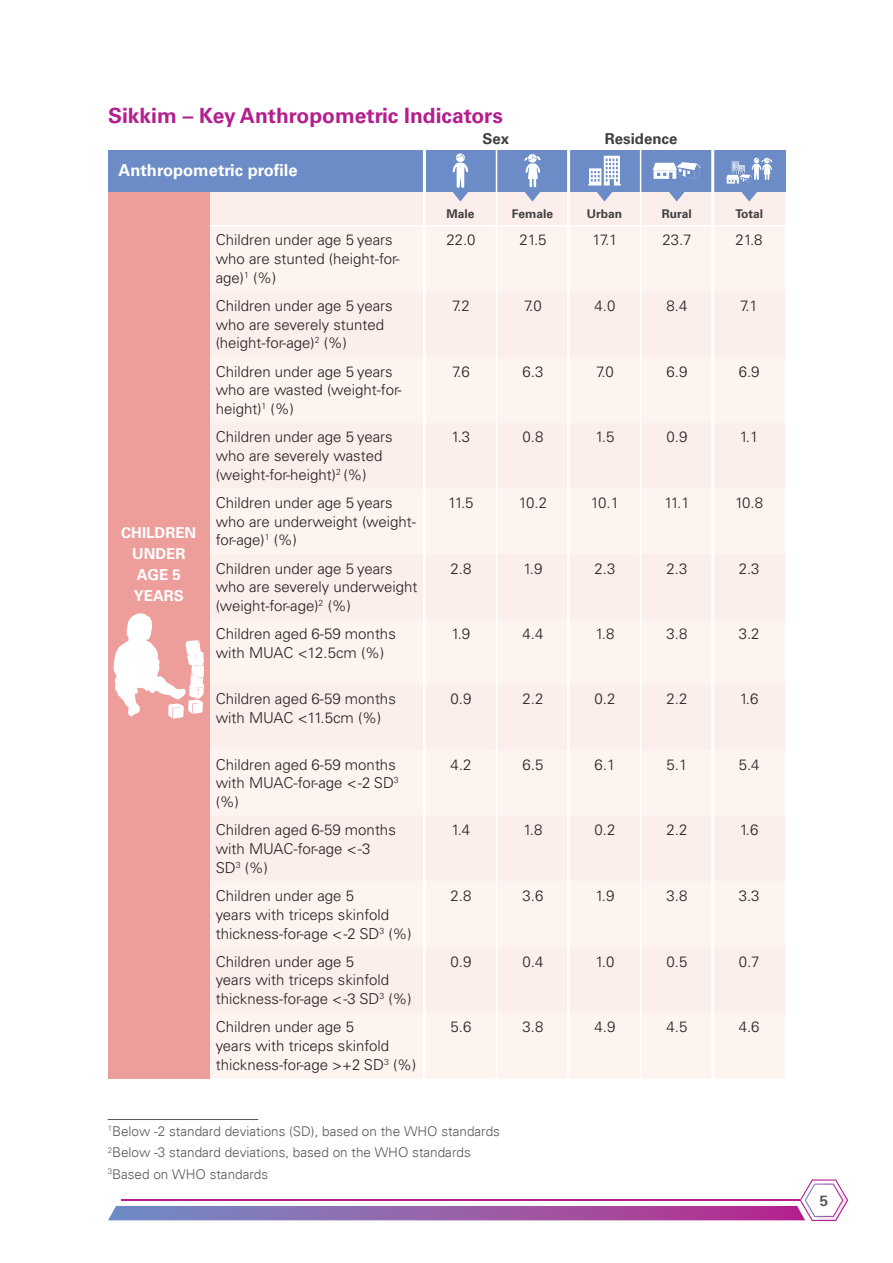
<style>
.page{position:relative;width:893px;height:1263px;background:#fff}
.page>*{position:absolute;margin:0;border:0;box-sizing:border-box;transform-origin:0 0}
.t1{font:700 21px "Univers LT Pro 65";color:#b41e8e}
.t2{font:700 16.5px "Univers LT Pro 65";color:#fff}
.t3{font:300 15px/18.8px "Univers LT Pro 45";color:#231f20}
.t4{font:700 15px/21px "Univers LT Pro 65";color:#fff;text-align:center}
.t5{font:700 15px "Univers LT Pro 65";color:#404041}
.t6{font:700 15px "Univers 65";color:#58595b}
.t7{font:300 13.5px/21.6px "Univers";color:#58595b}
.t8{font:700 12px "Univers LT Pro 65";color:#404041}
</style>
<div class="page">
<svg style="left:108px;top:1179px;width:740px;height:42px"></svg>
<hr style="left:121px;top:1199px;width:679px;height:2px;background:#b41e8e">
<div style="left:207px;top:191px;width:578px;height:35px;background:#fceeea"></div>
<hr style="left:108px;top:1119px;width:150px;height:1px;background:#58595b">
<div style="left:210px;top:227px;width:575px;height:851px;background:#fdf3ef"></div>
<div style="left:210px;top:291px;width:575px;height:722px;background:#fceeea"></div>
<div style="left:108px;top:191px;width:102px;height:887px;background:#ee9e9a"></div>
<div style="left:108px;top:150px;width:316px;height:41px;background:#6c8cc7"></div>
<div style="left:424px;top:150px;width:72px;height:41px;background:#6c8cc7"></div>
<div style="left:496px;top:150px;width:73px;height:41px;background:#6c8cc7"></div>
<div style="left:569px;top:150px;width:72px;height:41px;background:#6c8cc7"></div>
<div style="left:641px;top:150px;width:72px;height:41px;background:#6c8cc7"></div>
<svg style="left:669px;top:191px;width:16px;height:11px"></svg>
<div style="left:713px;top:150px;width:72px;height:41px;background:#6c8cc7"></div>
<svg style="left:741px;top:191px;width:16px;height:11px"></svg>
<svg style="left:452px;top:153px;width:17px;height:49px"></svg>
<svg style="left:524px;top:154px;width:17px;height:48px"></svg>
<svg style="left:588px;top:156px;width:33px;height:46px"></svg>
<svg style="left:653px;top:162px;width:48px;height:17px"></svg>
<svg style="left:726px;top:158px;width:46px;height:26px"></svg>
<hr style="left:496px;top:150px;width:1px;height:929px;background:#fff">
<hr style="left:640px;top:150px;width:1px;height:929px;background:#fff">
<hr style="left:210px;top:225px;width:575px;height:2px;background:#fff">
<svg style="left:113px;top:613px;width:91px;height:106px"></svg>
<hr style="left:567px;top:150px;width:3px;height:929px;background:#fff">
<hr style="left:711px;top:150px;width:3px;height:929px;background:#fff">
<hr style="left:423px;top:150px;width:3px;height:929px;background:#fff">
<h1 class="t1" style="left:108px;top:108px;width:396px">Sikkim – Key Anthropometric Indicators</h1>
<p class="t2" style="left:119px;top:164px;width:181px">Anthropometric profile</p>
<p class="t5" style="left:482px;top:133px;width:28px">Sex</p>
<p class="t5" style="left:605px;top:133px;width:74px">Residence</p>
<p class="t8" style="left:446px;top:209px;width:30px">Male</p>
<p class="t8" style="left:512px;top:209px;width:43px">Female</p>
<p class="t8" style="left:587px;top:209px;width:37px">Urban</p>
<p class="t8" style="left:662px;top:209px;width:31px">Rural</p>
<p class="t8" style="left:735px;top:209px;width:29px">Total</p>
<p class="t4" style="left:121px;top:524px;width:77px">CHILDREN<br>UNDER<br>AGE 5<br>YEARS</p>
<p class="t3" style="left:216px;top:232px;width:186px">Children under age 5 years who are stunted (height-for&shy;age)<sup>1</sup> (%)</p>
<p class="t3" style="left:446px;top:232px;width:31px">22.0</p>
<p class="t3" style="left:519px;top:232px;width:29px">21.5</p>
<p class="t3" style="left:592px;top:232px;width:26px">17.1</p>
<p class="t3" style="left:662px;top:232px;width:31px">23.7</p>
<p class="t3" style="left:735px;top:232px;width:29px">21.8</p>
<p class="t3" style="left:216px;top:298px;width:178px">Children under age 5 years who are severely stunted (height-for-age)<sup>2</sup> (%)</p>
<p class="t3" style="left:452px;top:298px;width:19px">7.2</p>
<p class="t3" style="left:524px;top:298px;width:19px">7.0</p>
<p class="t3" style="left:595px;top:298px;width:22px">4.0</p>
<p class="t3" style="left:667px;top:298px;width:22px">8.4</p>
<p class="t3" style="left:740px;top:298px;width:19px">7.1</p>
<p class="t3" style="left:216px;top:364px;width:187px">Children under age 5 years who are wasted (weight-for&shy;height)<sup>1</sup> (%)</p>
<p class="t3" style="left:452px;top:364px;width:19px">7.6</p>
<p class="t3" style="left:523px;top:364px;width:22px">6.3</p>
<p class="t3" style="left:596px;top:364px;width:19px">7.0</p>
<p class="t3" style="left:667px;top:364px;width:22px">6.9</p>
<p class="t3" style="left:739px;top:364px;width:22px">6.9</p>
<p class="t3" style="left:216px;top:429px;width:178px">Children under age 5 years who are severely wasted (weight-for-height)<sup>2</sup> (%)</p>
<p class="t3" style="left:452px;top:429px;width:20px">1.3</p>
<p class="t3" style="left:523px;top:429px;width:22px">0.8</p>
<p class="t3" style="left:596px;top:429px;width:20px">1.5</p>
<p class="t3" style="left:667px;top:429px;width:22px">0.9</p>
<p class="t3" style="left:740px;top:429px;width:20px">1.1</p>
<p class="t3" style="left:216px;top:495px;width:202px">Children under age 5 years who are underweight (weight&shy;for-age)<sup>1</sup> (%)</p>
<p class="t3" style="left:448px;top:495px;width:27px">11.5</p>
<p class="t3" style="left:519px;top:495px;width:30px">10.2</p>
<p class="t3" style="left:591px;top:495px;width:30px">10.1</p>
<p class="t3" style="left:664px;top:495px;width:27px">11.1</p>
<p class="t3" style="left:735px;top:495px;width:30px">10.8</p>
<p class="t3" style="left:216px;top:561px;width:203px">Children under age 5 years who are severely underweight (weight-for-age)<sup>2</sup> (%)</p>
<p class="t3" style="left:450px;top:561px;width:22px">2.8</p>
<p class="t3" style="left:524px;top:561px;width:20px">1.9</p>
<p class="t3" style="left:595px;top:561px;width:22px">2.3</p>
<p class="t3" style="left:667px;top:561px;width:22px">2.3</p>
<p class="t3" style="left:739px;top:561px;width:22px">2.3</p>
<p class="t3" style="left:216px;top:626px;width:182px">Children aged 6-59 months with MUAC &lt;12.5cm (%)</p>
<p class="t3" style="left:452px;top:626px;width:20px">1.9</p>
<p class="t3" style="left:523px;top:626px;width:22px">4.4</p>
<p class="t3" style="left:596px;top:626px;width:20px">1.8</p>
<p class="t3" style="left:667px;top:626px;width:22px">3.8</p>
<p class="t3" style="left:739px;top:626px;width:22px">3.2</p>
<p class="t3" style="left:216px;top:692px;width:182px">Children aged 6-59 months with MUAC &lt;11.5cm (%)</p>
<p class="t3" style="left:450px;top:692px;width:22px">0.9</p>
<p class="t3" style="left:523px;top:692px;width:22px">2.2</p>
<p class="t3" style="left:595px;top:692px;width:22px">0.2</p>
<p class="t3" style="left:667px;top:692px;width:22px">2.2</p>
<p class="t3" style="left:740px;top:692px;width:20px">1.6</p>
<p class="t3" style="left:216px;top:757px;width:185px">Children aged 6-59 months with MUAC-for-age &lt; -2 SD<sup>3 </sup>(%)</p>
<p class="t3" style="left:450px;top:757px;width:22px">4.2</p>
<p class="t3" style="left:523px;top:757px;width:22px">6.5</p>
<p class="t3" style="left:595px;top:757px;width:22px">6.1</p>
<p class="t3" style="left:667px;top:757px;width:22px">5.1</p>
<p class="t3" style="left:739px;top:757px;width:22px">5.4</p>
<p class="t3" style="left:216px;top:822px;width:182px">Children aged 6-59 months with MUAC-for-age &lt; -3<br>SD<sup>3</sup> (%)</p>
<p class="t3" style="left:452px;top:822px;width:20px">1.4</p>
<p class="t3" style="left:524px;top:822px;width:20px">1.8</p>
<p class="t3" style="left:595px;top:822px;width:22px">0.2</p>
<p class="t3" style="left:667px;top:822px;width:22px">2.2</p>
<p class="t3" style="left:740px;top:822px;width:20px">1.6</p>
<p class="t3" style="left:216px;top:888px;width:198px">Children under age 5<br>years with triceps skinfold thickness-for-age &lt; -2 SD<sup>3</sup> (%)</p>
<p class="t3" style="left:450px;top:888px;width:22px">2.8</p>
<p class="t3" style="left:523px;top:888px;width:22px">3.6</p>
<p class="t3" style="left:596px;top:888px;width:20px">1.9</p>
<p class="t3" style="left:667px;top:888px;width:22px">3.8</p>
<p class="t3" style="left:739px;top:888px;width:22px">3.3</p>
<p class="t3" style="left:216px;top:954px;width:198px">Children under age 5<br>years with triceps skinfold thickness-for-age &lt; -3 SD<sup>3</sup> (%)</p>
<p class="t3" style="left:450px;top:954px;width:22px">0.9</p>
<p class="t3" style="left:523px;top:954px;width:22px">0.4</p>
<p class="t3" style="left:596px;top:954px;width:20px">1.0</p>
<p class="t3" style="left:667px;top:954px;width:22px">0.5</p>
<p class="t3" style="left:739px;top:954px;width:22px">0.7</p>
<p class="t3" style="left:216px;top:1019px;width:202px">Children under age 5<br>years with triceps skinfold thickness-for-age &gt;+2 SD<sup>3</sup> (%)</p>
<p class="t3" style="left:450px;top:1019px;width:22px">5.6</p>
<p class="t3" style="left:523px;top:1019px;width:22px">3.8</p>
<p class="t3" style="left:595px;top:1019px;width:22px">4.9</p>
<p class="t3" style="left:667px;top:1019px;width:22px">4.5</p>
<p class="t3" style="left:739px;top:1019px;width:22px">4.6</p>
<p class="t7" style="left:108px;top:1120px;width:394px"><sup>1</sup>Below -2 standard deviations (SD), based on the WHO standards<br><sup>2</sup>Below -3 standard deviations, based on the WHO standards<br><sup>3</sup>Based on WHO standards</p>
<p class="t6" style="left:820px;top:1191px;width:10px">5</p>
</div>
